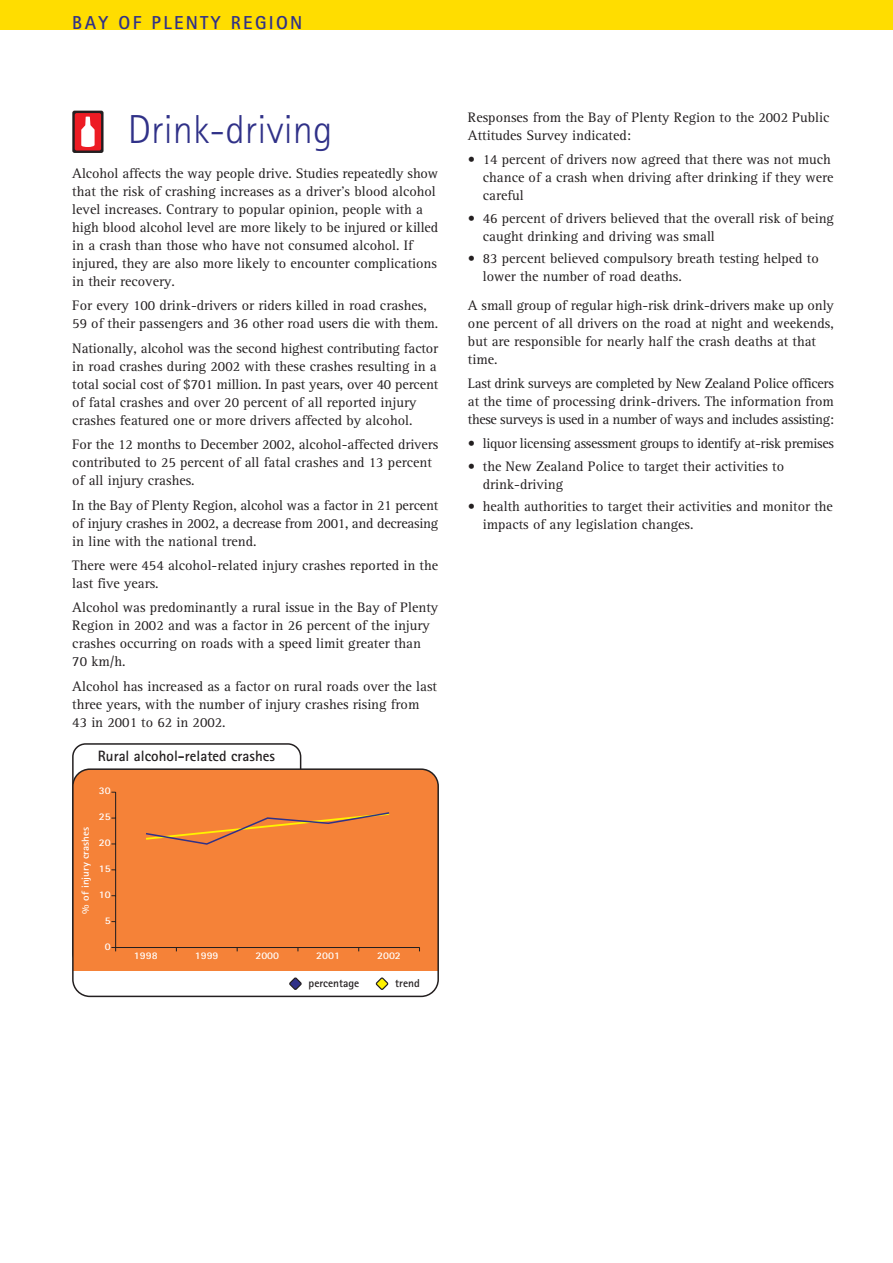
<style>
.page{position:relative;width:893px;height:1263px;background:#fff}
.page>*{position:absolute;margin:0;border:0;box-sizing:border-box;transform-origin:0 0}
.t1{font:40.5px "Rotis Sans Serif Light NZT";color:#303188}
.t2{font:18.75px "Rotis Sans Serif Bold NZT";letter-spacing:.125em;color:#303188}
.t3{font:15px "Rotis Sans Serif Bold NZT";color:#231f20}
.t4{font:14.25px/18px "Rotis Serif NZT";color:#231f20}
.t5{font:14.25px "Rotis Serif NZT";letter-spacing:-.02em;color:#231f20}
.t6{font:11.55px "Rotis Sans Serif Bold NZT";color:#231f20}
.t7{font:10.2px "Rotis Sans Serif Bold NZT";color:#fff;scale:1.09 1}
</style>
<div class="page">
<div style="left:0;top:0;width:892px;height:30px;background:#fd0"></div>
<div style="left:73px;top:769px;width:365px;height:227px;background:#f58238;border-radius:17px"></div>
<div style="left:73px;top:971px;width:365px;height:25px;background:#fff"></div>
<div style="left:72px;top:768px;width:367px;height:229px;border:2px solid #231f20;border-radius:17px"></div>
<svg style="left:289px;top:977px;width:13px;height:13px"></svg>
<svg style="left:375px;top:977px;width:14px;height:13px"></svg>
<hr style="left:116px;top:947px;width:303px;height:1px;background:#231f20">
<hr style="left:115px;top:792px;width:1px;height:156px;background:#231f20">
<svg style="left:146px;top:812px;width:244px;height:33px"></svg>
<svg style="left:72px;top:111px;width:31px;height:42px"></svg>
<div style="left:75px;top:113px;width:26px;height:38px;background:#ed1c24;border-radius:2px"></div>
<svg style="left:81px;top:117px;width:14px;height:30px"></svg>
<h2 class="t2" style="left:72px;top:16px;width:231px">BAY OF PLENTY REGION</h2>
<h1 class="t1" style="left:128px;top:114px;width:206px">Drink-driving</h1>
<p class="t4" style="left:72px;top:165px;width:367px">Alcohol affects the way people drive. Studies repeatedly show that the risk of crashing increases as a driver's blood alcohol level increases. Contrary to popular opinion, people with a high blood alcohol level are more likely to be injured or killed in a crash than those who have not consumed alcohol. If injured, they are also more likely to encounter complications in their recovery.</p>
<p class="t4" style="left:72px;top:298px;width:367px">For every 100 drink-drivers or riders killed in road crashes,<br>59 of their passengers and 36 other road users die with them.</p>
<p class="t4" style="left:72px;top:340px;width:367px">Nationally, alcohol was the second highest contributing factor in road crashes during 2002 with these crashes resulting in a total social cost of $701 million. In past years, over 40 percent of fatal crashes and over 20 percent of all reported injury crashes featured one or more drivers affected by alcohol.</p>
<p class="t4" style="left:72px;top:437px;width:367px">For the 12 months to December 2002, alcohol-affected drivers contributed to 25 percent of all fatal crashes and 13 percent of all injury crashes.</p>
<p class="t4" style="left:72px;top:497px;width:367px;text-align:justify">In the Bay of Plenty Region, alcohol was a factor in 21 percent of injury crashes in 2002, a decrease from 2001, and decreasing in line with the national trend.</p>
<p class="t4" style="left:72px;top:557px;width:367px">There were 454 alcohol-related injury crashes reported in the last five years.</p>
<p class="t4" style="left:72px;top:600px;width:367px">Alcohol was predominantly a rural issue in the Bay of Plenty Region in 2002 and was a factor in 26 percent of the injury crashes occurring on roads with a speed limit greater than 70 km/h.</p>
<p class="t4" style="left:72px;top:678px;width:366px">Alcohol has increased as a factor on rural roads over the last three years, with the number of injury crashes rising from<br>43 in 2001 to 62 in 2002.</p>
<p class="t3" style="left:98px;top:751px;width:179px">Rural alcohol-related crashes</p>
<p class="t7" style="left:99px;top:787px;width:12px">30</p>
<p class="t7" style="left:82px;top:914px;width:81px;rotate:-90deg">% of injury crashes</p>
<p class="t7" style="left:99px;top:813px;width:12px">25</p>
<p class="t7" style="left:99px;top:839px;width:12px">20</p>
<p class="t7" style="left:99px;top:865px;width:12px">15</p>
<p class="t7" style="left:99px;top:891px;width:12px">10</p>
<p class="t7" style="left:105px;top:917px;width:7px">5</p>
<p class="t7" style="left:105px;top:942px;width:7px">0</p>
<p class="t7" style="left:134px;top:952px;width:23px">1998</p>
<p class="t7" style="left:195px;top:952px;width:23px">1999</p>
<p class="t7" style="left:255px;top:952px;width:23px">2000</p>
<p class="t7" style="left:316px;top:952px;width:23px">2001</p>
<p class="t7" style="left:377px;top:952px;width:23px">2002</p>
<p class="t6" style="left:308px;top:978px;width:52px">percentage</p>
<p class="t6" style="left:395px;top:978px;width:26px">trend</p>
<p class="t4" style="left:468px;top:109px;width:363px">Responses from the Bay of Plenty Region to the 2002 Public<br>Attitudes Survey indicated:</p>
<p class="t4" style="left:483px;top:152px;width:352px;text-indent:-15px">• 14 percent of drivers now agreed that there was not much chance of a crash when driving after drinking if they were careful</p>
<p class="t4" style="left:483px;top:210px;width:352px;text-indent:-15px">• 46 percent of drivers believed that the overall risk of being caught drinking and driving was small</p>
<p class="t4" style="left:483px;top:250px;width:337px;text-indent:-15px">• 83 percent believed compulsory breath testing helped to lower the number of road deaths.</p>
<p class="t4" style="left:468px;top:297px;width:367px">A small group of regular high-risk drink-drivers make up only one percent of all drivers on the road at night and weekends, but are responsible for nearly half the crash deaths at that time.</p>
<p class="t4" style="left:468px;top:375px;width:367px;text-align:justify">Last drink surveys are completed by New Zealand Police officers at the time of processing drink-drivers. The information from these surveys is used in a number of ways and includes assisting:</p>
<p class="t5" style="left:468px;top:438px;width:367px">• liquor licensing assessment groups to identify at-risk premises</p>
<p class="t4" style="left:483px;top:458px;width:303px;text-indent:-15px">• the New Zealand Police to target their activities to drink-driving</p>
<p class="t4" style="left:483px;top:498px;width:351px;text-indent:-15px">• health authorities to target their activities and monitor the impacts of any legislation changes.</p>
</div>
